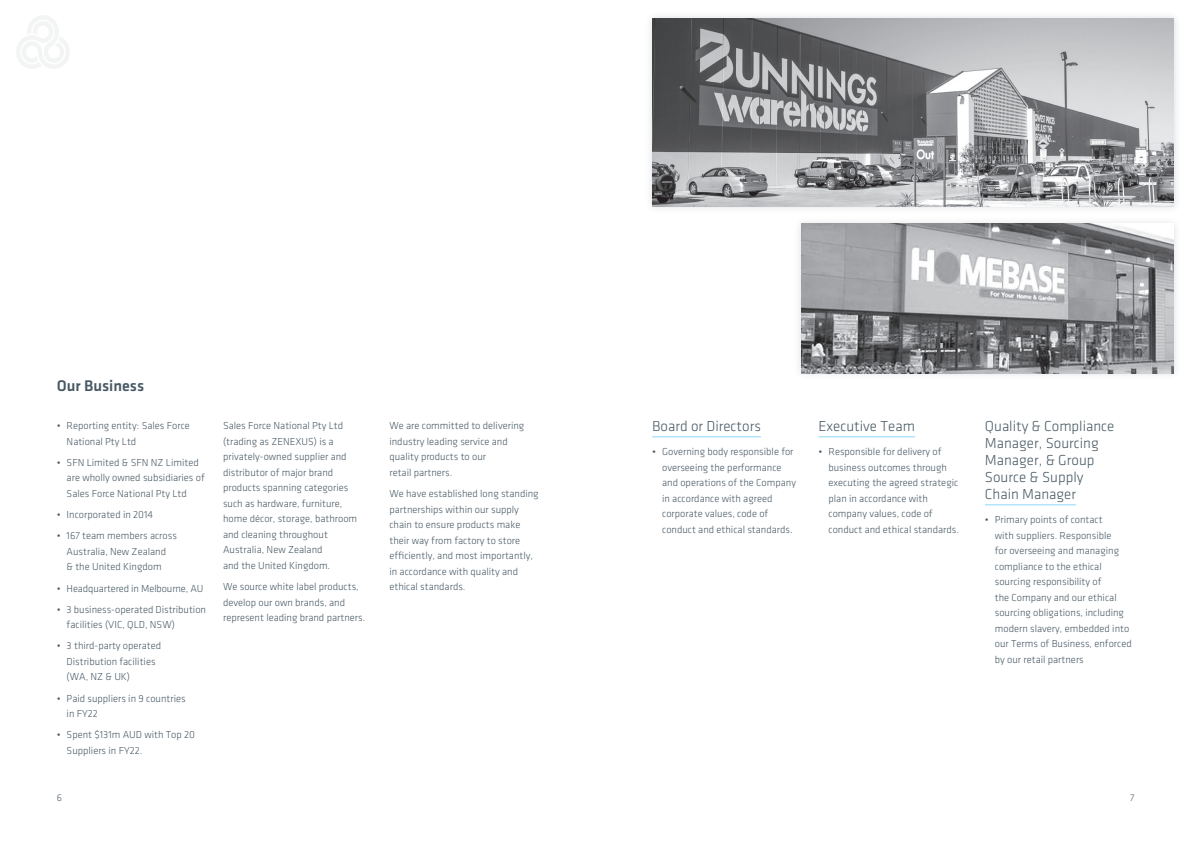
<style>
.page{position:relative;width:1191px;height:842px;background:#fff}
.page>*{position:absolute;margin:0;border:0;box-sizing:border-box;transform-origin:0 0}
.headline{font:16px "Klavika Medium TF";color:#485964}
.subhead_underline{font:300 15px/17px "Klavika";color:#485964}
.body_text_dot_point{font:300 10.5px/15.5px "Klavika";color:#485964}
.body_text{font:300 10.5px/15.5px "Klavika";color:#485964}
.t1{font:300 10px "Klavika";color:#485964}
</style>
<div class="page">
<hr style="left:652px;top:437px;width:109px;height:1px;background:#8dd7f7">
<hr style="left:818px;top:437px;width:97px;height:1px;background:#8dd7f7">
<hr style="left:985px;top:505px;width:91px;height:1px;background:#8dd7f7">
<div style="left:644px;top:10px;width:537px;height:204px;background:#f9f9fa"></div>
<img style="left:652px;top:18px;width:522px;height:188px">
<div style="left:793px;top:216px;width:388px;height:165px;background:#485964;opacity:.2"></div>
<img style="left:801px;top:224px;width:373px;height:149px">
<svg style="left:16px;top:16px;width:54px;height:53px"></svg>
<p class="headline" style="left:57px;top:377px;width:89px">Our Business</p>
<p class="body_text_dot_point" style="left:67px;top:418px;width:125px;text-indent:-10px">• Reporting entity: Sales Force<br>National Pty Ltd</p>
<p class="body_text_dot_point" style="left:67px;top:455px;width:140px;text-indent:-10px">• SFN Limited &amp; SFN NZ Limited are wholly owned subsidiaries of<br>Sales Force National Pty Ltd</p>
<p class="body_text_dot_point" style="left:57px;top:507px;width:98px">• Incorporated in 2014</p>
<p class="body_text_dot_point" style="left:57px;top:528px;width:122px;text-align:center">• 167 team members across<br>Australia, New Zealand<br>&amp; the United Kingdom</p>
<p class="body_text_dot_point" style="left:57px;top:580px;width:148px">• Headquartered in Melbourne, AU</p>
<p class="body_text_dot_point" style="left:67px;top:602px;width:141px;text-indent:-10px">• 3 business-operated Distribution facilities (VIC, QLD, NSW)</p>
<p class="body_text_dot_point" style="left:67px;top:638px;width:96px;text-indent:-10px">• 3 third-party operated<br>Distribution facilities (WA, NZ &amp; UK)</p>
<p class="body_text_dot_point" style="left:67px;top:690px;width:121px;text-indent:-10px">• Paid suppliers in 9 countries in FY22</p>
<p class="body_text_dot_point" style="left:67px;top:727px;width:130px;text-indent:-10px">• Spent $131m AUD with Top 20<br>Suppliers in FY22.</p>
<p class="body_text" style="left:223px;top:418px;width:136px">Sales Force National Pty Ltd (trading as ZENEXUS) is a privately-owned supplier and distributor of major brand products spanning categories such as hardware, furniture, home décor, storage, bathroom and cleaning throughout<br>Australia, New Zealand<br>and the United Kingdom.</p>
<p class="body_text" style="left:223px;top:579px;width:144px">We source white label products, develop our own brands, and represent leading brand partners.</p>
<p class="body_text" style="left:389px;top:418px;width:136px">We are committed to delivering industry leading service and quality products to our<br>retail partners.</p>
<p class="body_text" style="left:389px;top:486px;width:151px">We have established long standing partnerships within our supply chain to ensure products make their way from factory to store efficiently, and most importantly, in accordance with quality and ethical standards.</p>
<p class="subhead_underline" style="left:652px;top:418px;width:110px">Board or Directors</p>
<p class="body_text_dot_point" style="left:662px;top:444px;width:135px;text-indent:-10px">• Governing body responsible for overseeing the performance and operations of the Company in accordance with agreed corporate values, code of conduct and ethical standards.</p>
<p class="subhead_underline" style="left:818px;top:418px;width:98px">Executive Team</p>
<p class="body_text_dot_point" style="left:828px;top:444px;width:132px;text-indent:-10px">• Responsible for delivery of business outcomes through executing the agreed strategic plan in accordance with company values, code of conduct and ethical standards.</p>
<p class="subhead_underline" style="left:985px;top:418px;width:131px">Quality &amp; Compliance<br>Manager, Sourcing<br>Manager, &amp; Group<br>Source &amp; Supply</p>
<p class="subhead_underline" style="left:985px;top:486px;width:93px">Chain Manager</p>
<p class="body_text_dot_point" style="left:994px;top:512px;width:138px;text-indent:-10px">• Primary points of contact<br>with suppliers. Responsible<br>for overseeing and managing compliance to the ethical sourcing responsibility of<br>the Company and our ethical sourcing obligations, including modern slavery, embedded into our Terms of Business, enforced by our retail partners</p>
<p class="t1" style="left:57px;top:792px;width:7px">6</p>
<p class="t1" style="left:1130px;top:792px;width:6px">7</p>
</div>
